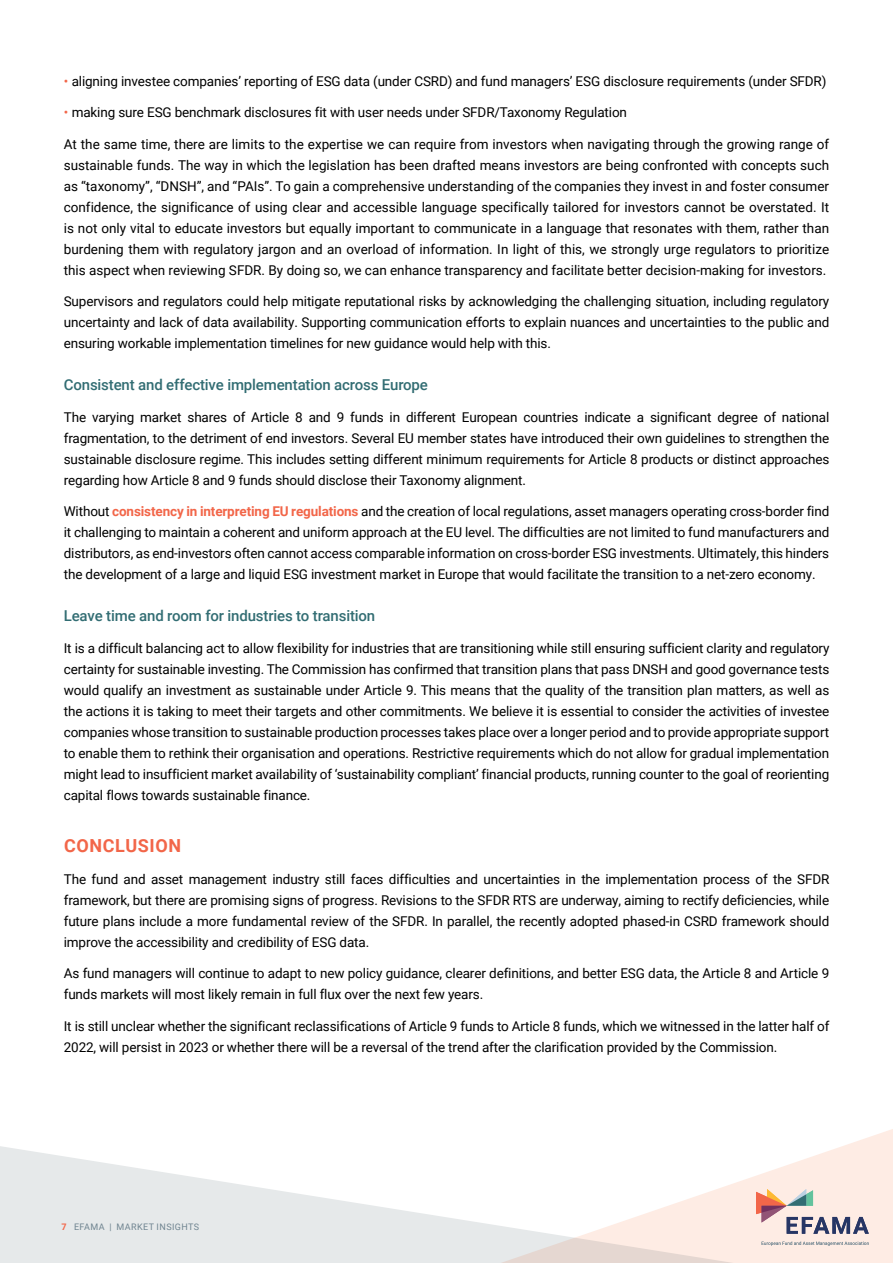
<style>
.page{position:relative;width:893px;height:1263px;background:#fff}
.page>*{position:absolute;margin:0;border:0;box-sizing:border-box;transform-origin:0 0}
.t1{font:700 18px "Roboto";letter-spacing:.035em;color:#f26649}
.t2{font:500 15px "Roboto";letter-spacing:-.01em;color:#326d73}
.t3{font:13.5px/21px "Roboto";letter-spacing:-.01em;color:#000;text-align:justify}
.t4{font:9px "Roboto";letter-spacing:.045em;color:#6f8490}
.s1{color:#f26649}
.s2{font-weight:700;color:#f26649}
</style>
<div class="page">
<svg style="left:734px;top:1129px;width:159px;height:134px;fill:#feece4"></svg>
<svg style="left:0;top:1146px;width:734px;height:117px"></svg>
<svg style="left:762px;top:1241px;width:107px;height:5px"></svg>
<svg style="left:756px;top:1189px;width:113px;height:45px;background:#d1bfbe"></svg>
<p class="t3" style="left:64px;top:70px;width:764px"><span class="s1">•</span> aligning investee companies’ reporting of ESG data (under CSRD) and fund managers’ ESG disclosure requirements (under SFDR)</p>
<p class="t3" style="left:64px;top:101px;width:565px"><span class="s1">•</span> making sure ESG benchmark disclosures fit with user needs under SFDR/Taxonomy Regulation</p>
<p class="t3" style="left:64px;top:133px;width:767px">At the same time, there are limits to the expertise we can require from investors when navigating through the growing range of sustainable funds. The way in which the legislation has been drafted means investors are being confronted with concepts such as “taxonomy”, “DNSH”, and “PAIs”. To gain a comprehensive understanding of the companies they invest in and foster consumer confidence, the significance of using clear and accessible language specifically tailored for investors cannot be overstated. It is not only vital to educate investors but equally important to communicate in a language that resonates with them, rather than burdening them with regulatory jargon and an overload of information. In light of this, we strongly urge regulators to prioritize this aspect when reviewing SFDR. By doing so, we can enhance transparency and facilitate better decision-making for investors.</p>
<p class="t3" style="left:64px;top:290px;width:767px">Supervisors and regulators could help mitigate reputational risks by acknowledging the challenging situation, including regulatory uncertainty and lack of data availability. Supporting communication efforts to explain nuances and uncertainties to the public and ensuring workable implementation timelines for new guidance would help with this.</p>
<p class="t2" style="left:64px;top:374px;width:366px">Consistent and effective implementation across Europe</p>
<p class="t3" style="left:64px;top:406px;width:767px">The varying market shares of Article 8 and 9 funds in different European countries indicate a significant degree of national fragmentation, to the detriment of end investors. Several EU member states have introduced their own guidelines to strengthen the sustainable disclosure regime. This includes setting different minimum requirements for Article 8 products or distinct approaches regarding how Article 8 and 9 funds should disclose their Taxonomy alignment.</p>
<p class="t3" style="left:64px;top:500px;width:767px">Without <span class="s2">consistency in interpreting EU regulations</span> and the creation of local regulations, asset managers operating cross-border find it challenging to maintain a coherent and uniform approach at the EU level. The difficulties are not limited to fund manufacturers and distributors, as end-investors often cannot access comparable information on cross-border ESG investments. Ultimately, this hinders the development of a large and liquid ESG investment market in Europe that would facilitate the transition to a net-zero economy.</p>
<p class="t2" style="left:64px;top:605px;width:313px">Leave time and room for industries to transition</p>
<p class="t3" style="left:64px;top:637px;width:767px">It is a difficult balancing act to allow flexibility for industries that are transitioning while still ensuring sufficient clarity and regulatory certainty for sustainable investing. The Commission has confirmed that transition plans that pass DNSH and good governance tests would qualify an investment as sustainable under Article 9. This means that the quality of the transition plan matters, as well as the actions it is taking to meet their targets and other commitments. We believe it is essential to consider the activities of investee companies whose transition to sustainable production processes takes place over a longer period and to provide appropriate support to enable them to rethink their organisation and operations. Restrictive requirements which do not allow for gradual implementation might lead to insufficient market availability of ‘sustainability compliant’ financial products, running counter to the goal of reorienting capital flows towards sustainable finance.</p>
<p class="t1" style="left:64px;top:833px;width:119px">CONCLUSION</p>
<p class="t3" style="left:64px;top:868px;width:767px">The fund and asset management industry still faces difficulties and uncertainties in the implementation process of the SFDR framework, but there are promising signs of progress. Revisions to the SFDR RTS are underway, aiming to rectify deficiencies, while future plans include a more fundamental review of the SFDR. In parallel, the recently adopted phased-in CSRD framework should improve the accessibility and credibility of ESG data.</p>
<p class="t3" style="left:64px;top:962px;width:767px">As fund managers will continue to adapt to new policy guidance, clearer definitions, and better ESG data, the Article 8 and Article 9 funds markets will most likely remain in full flux over the next few years.</p>
<p class="t3" style="left:64px;top:1015px;width:767px">It is still unclear whether the significant reclassifications of Article 9 funds to Article 8 funds, which we witnessed in the latter half of<br>2022, will persist in 2023 or whether there will be a reversal of the trend after the clarification provided by the Commission.</p>
<p class="t4" style="left:62px;top:1220px;width:139px"><span class="s2">7</span> EFAMA | MARKET INSIGHTS</p>
</div>
